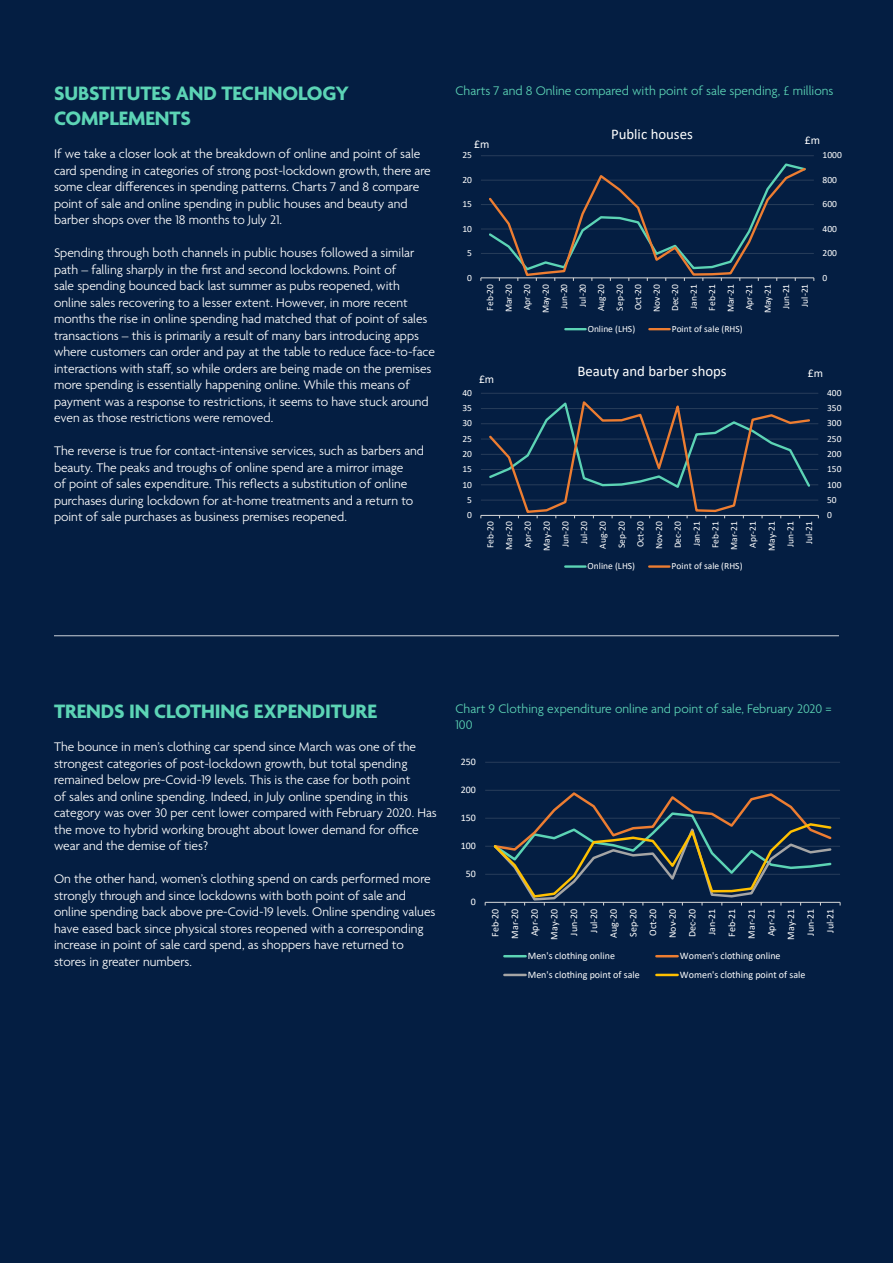
<style>
.page{position:relative;width:893px;height:1263px;background:#041e42}
.page>*{position:absolute;margin:0;border:0;box-sizing:border-box;transform-origin:0 0}
.t1{font:700 21px/25.2px "Agenda";letter-spacing:-.005em;color:#5cd4b5}
.t2{font:14.85px "Calibri";color:#fff}
.t3{font:300 13.5px/16.5px "Agenda";color:#fff}
.t4{font:300 13.5px/16.5px "Agenda";color:#5cd4b5}
.t5{font:11.7px "Calibri";color:#fff}
.t6{font:9.9px/19.6px "Calibri";color:#fff;text-align:right}
.t7{font:9.45px/18.5px "Calibri";color:#fff;text-align:right}
</style>
<div class="page">
<hr style="left:481px;top:253px;width:333px;height:1px;background:#253b58">
<hr style="left:481px;top:229px;width:333px;height:1px;background:#162d4e">
<hr style="left:481px;top:204px;width:333px;height:1px;background:#253b58">
<hr style="left:481px;top:180px;width:333px;height:1px;background:#1b3251">
<hr style="left:481px;top:155px;width:333px;height:1px;background:#1f3554">
<hr style="left:481px;top:277px;width:333px;height:1px;background:#d9d9d9">
<svg style="left:487px;top:163px;width:327px;height:118px"></svg>
<hr style="left:565px;top:328px;width:21px;height:2px;background:#5cd4b5">
<hr style="left:649px;top:328px;width:21px;height:2px;background:#ed7d31">
<hr style="left:481px;top:500px;width:337px;height:1px;background:#1a3050">
<hr style="left:481px;top:484px;width:337px;height:1px;background:#1c3352">
<hr style="left:481px;top:469px;width:337px;height:1px;background:#273c5a">
<hr style="left:481px;top:454px;width:337px;height:1px;background:#223856">
<hr style="left:481px;top:439px;width:337px;height:1px;background:#172f4f">
<hr style="left:481px;top:423px;width:337px;height:1px;background:#1f3554">
<hr style="left:481px;top:408px;width:337px;height:1px;background:#253b58">
<hr style="left:481px;top:393px;width:337px;height:1px;background:#1f3554">
<hr style="left:481px;top:515px;width:337px;height:1px;background:#d9d9d9">
<svg style="left:487px;top:401px;width:325px;height:117px"></svg>
<hr style="left:565px;top:565px;width:20px;height:3px;background:#5cd4b5">
<hr style="left:649px;top:565px;width:20px;height:3px;background:#ed7d31">
<hr style="left:54px;top:635px;width:785px;height:1px;background:#fff">
<hr style="left:485px;top:874px;width:355px;height:1px;background:#203655">
<hr style="left:485px;top:846px;width:355px;height:1px;background:#1f3554">
<hr style="left:485px;top:818px;width:355px;height:1px;background:#1d3453">
<hr style="left:485px;top:790px;width:355px;height:1px;background:#213755">
<hr style="left:485px;top:762px;width:355px;height:1px;background:#1f3554">
<hr style="left:485px;top:902px;width:355px;height:1px;background:#d9d9d9">
<svg style="left:492px;top:792px;width:341px;height:113px"></svg>
<hr style="left:504px;top:955px;width:22px;height:2px;background:#5cd4b5">
<hr style="left:656px;top:955px;width:22px;height:2px;background:#ed7d31">
<hr style="left:504px;top:974px;width:22px;height:2px;background:#a5a5a5">
<hr style="left:656px;top:974px;width:22px;height:2px;background:#ffc000">
<h1 class="t1" style="left:54px;top:82px;width:297px">SUBSTITUTES AND TECHNOLOGY<br>COMPLEMENTS</h1>
<p class="t3" style="left:54px;top:147px;width:378px">If we take a closer look at the breakdown of online and point of sale card spending in categories of strong post-lockdown growth, there are some clear differences in spending patterns. Charts 7 and 8 compare point of sale and online spending in public houses and beauty and barber shops over the 18 months to July 21.</p>
<p class="t3" style="left:54px;top:246px;width:382px">Spending through both channels in public houses followed a similar path – falling sharply in the first and second lockdowns. Point of<br>sale spending bounced back last summer as pubs reopened, with online sales recovering to a lesser extent. However, in more recent months the rise in online spending had matched that of point of sales transactions – this is primarily a result of many bars introducing apps where customers can order and pay at the table to reduce face-to-face interactions with staff, so while orders are being made on the premises more spending is essentially happening online. While this means of payment was a response to restrictions, it seems to have stuck around even as those restrictions were removed.</p>
<p class="t3" style="left:54px;top:443px;width:372px">The reverse is true for contact-intensive services, such as barbers and beauty. The peaks and troughs of online spend are a mirror image<br>of point of sales expenditure. This reflects a substitution of online purchases during lockdown for at-home treatments and a return to point of sale purchases as business premises reopened.</p>
<p class="t4" style="left:455px;top:83px;width:379px">Charts 7 and 8 Online compared with point of sale spending, £ millions</p>
<p class="t5" style="left:474px;top:136px;width:17px">£m</p>
<p class="t2" style="left:611px;top:123px;width:83px">Public houses</p>
<p class="t5" style="left:805px;top:131px;width:17px">£m</p>
<p class="t7" style="left:462px;top:146px;width:11px">25</p>
<p class="t7" style="left:823px;top:146px;width:21px">1000</p>
<p class="t7" style="left:462px;top:170px;width:11px">20</p>
<p class="t7" style="left:823px;top:170px;width:16px">800</p>
<p class="t7" style="left:462px;top:195px;width:11px">15</p>
<p class="t7" style="left:823px;top:195px;width:16px">600</p>
<p class="t7" style="left:462px;top:219px;width:11px">10</p>
<p class="t7" style="left:823px;top:219px;width:16px">400</p>
<p class="t7" style="left:467px;top:243px;width:6px">5</p>
<p class="t7" style="left:823px;top:243px;width:16px">200</p>
<p class="t7" style="left:467px;top:268px;width:6px">0</p>
<p class="t7" style="left:823px;top:268px;width:6px">0</p>
<p class="t7" style="left:481px;top:313px;width:31px;rotate:-90deg">Feb-20<br>Mar-20<br>Apr-20<br>May-20<br>Jun-20<br>Jul-20<br>Aug-20<br>Sep-20<br>Oct-20<br>Nov-20<br>Dec-20<br>Jan-21<br>Feb-21<br>Mar-21<br>Apr-21<br>May-21<br>Jun-21<br>Jul-21</p>
<p class="t7" style="left:588px;top:319px;width:49px">Online (LHS)</p>
<p class="t7" style="left:672px;top:319px;width:72px">Point of sale (RHS)</p>
<p class="t5" style="left:479px;top:371px;width:17px">£m</p>
<p class="t2" style="left:577px;top:361px;width:151px">Beauty and barber shops</p>
<p class="t5" style="left:808px;top:365px;width:17px">£m</p>
<p class="t7" style="left:462px;top:383px;width:11px">40</p>
<p class="t7" style="left:827px;top:383px;width:16px">400</p>
<p class="t7" style="left:462px;top:399px;width:11px">35</p>
<p class="t7" style="left:827px;top:399px;width:16px">350</p>
<p class="t7" style="left:462px;top:414px;width:11px">30</p>
<p class="t7" style="left:827px;top:414px;width:16px">300</p>
<p class="t7" style="left:462px;top:429px;width:11px">25</p>
<p class="t7" style="left:827px;top:429px;width:16px">250</p>
<p class="t7" style="left:462px;top:444px;width:11px">20</p>
<p class="t7" style="left:827px;top:444px;width:16px">200</p>
<p class="t7" style="left:462px;top:460px;width:11px">15</p>
<p class="t7" style="left:827px;top:460px;width:16px">150</p>
<p class="t7" style="left:462px;top:475px;width:11px">10</p>
<p class="t7" style="left:827px;top:475px;width:16px">100</p>
<p class="t7" style="left:467px;top:490px;width:6px">5</p>
<p class="t7" style="left:827px;top:490px;width:11px">50</p>
<p class="t7" style="left:467px;top:505px;width:6px">0</p>
<p class="t7" style="left:827px;top:505px;width:6px">0</p>
<p class="t7" style="left:481px;top:551px;width:31px;rotate:-90deg">Feb-20<br>Mar-20<br>Apr-20<br>May-20<br>Jun-20<br>Jul-20<br>Aug-20<br>Sep-20<br>Oct-20<br>Nov-20<br>Dec-20<br>Jan-21<br>Feb-21<br>Mar-21<br>Apr-21<br>May-21<br>Jun-21<br>Jul-21</p>
<p class="t7" style="left:588px;top:557px;width:49px">Online (LHS)</p>
<p class="t7" style="left:672px;top:557px;width:72px">Point of sale (RHS)</p>
<h1 class="t1" style="left:54px;top:700px;width:324px">TRENDS IN CLOTHING EXPENDITURE</h1>
<p class="t3" style="left:54px;top:739px;width:384px">The bounce in men’s clothing car spend since March was one of the strongest categories of post-lockdown growth, but total spending remained below pre-Covid-19 levels. This is the case for both point<br>of sales and online spending. Indeed, in July online spending in this category was over 30 per cent lower compared with February 2020. Has the move to hybrid working brought about lower demand for office wear and the demise of ties?</p>
<p class="t3" style="left:54px;top:871px;width:383px">On the other hand, women’s clothing spend on cards performed more strongly through and since lockdowns with both point of sale and online spending back above pre-Covid-19 levels. Online spending values have eased back since physical stores reopened with a corresponding increase in point of sale card spend, as shoppers have returned to stores in greater numbers.</p>
<p class="t4" style="left:455px;top:701px;width:378px">Chart 9 Clothing expenditure online and point of sale, February 2020 =<br>100</p>
<p class="t6" style="left:461px;top:752px;width:17px">250</p>
<p class="t6" style="left:461px;top:780px;width:17px">200</p>
<p class="t6" style="left:461px;top:808px;width:17px">150</p>
<p class="t6" style="left:461px;top:836px;width:17px">100</p>
<p class="t6" style="left:466px;top:864px;width:12px">50</p>
<p class="t6" style="left:471px;top:892px;width:7px">0</p>
<p class="t6" style="left:485px;top:940px;width:33px;rotate:-90deg">Feb-20<br>Mar-20<br>Apr-20<br>May-20<br>Jun-20<br>Jul-20<br>Aug-20<br>Sep-20<br>Oct-20<br>Nov-20<br>Dec-20<br>Jan-21<br>Feb-21<br>Mar-21<br>Apr-21<br>May-21<br>Jun-21<br>Jul-21</p>
<p class="t6" style="left:528px;top:946px;width:89px">Men's clothing online</p>
<p class="t6" style="left:680px;top:946px;width:102px">Women's clothing online</p>
<p class="t6" style="left:528px;top:964px;width:113px">Men's clothing point of sale</p>
<p class="t6" style="left:680px;top:964px;width:127px">Women's clothing point of sale</p>
</div>
